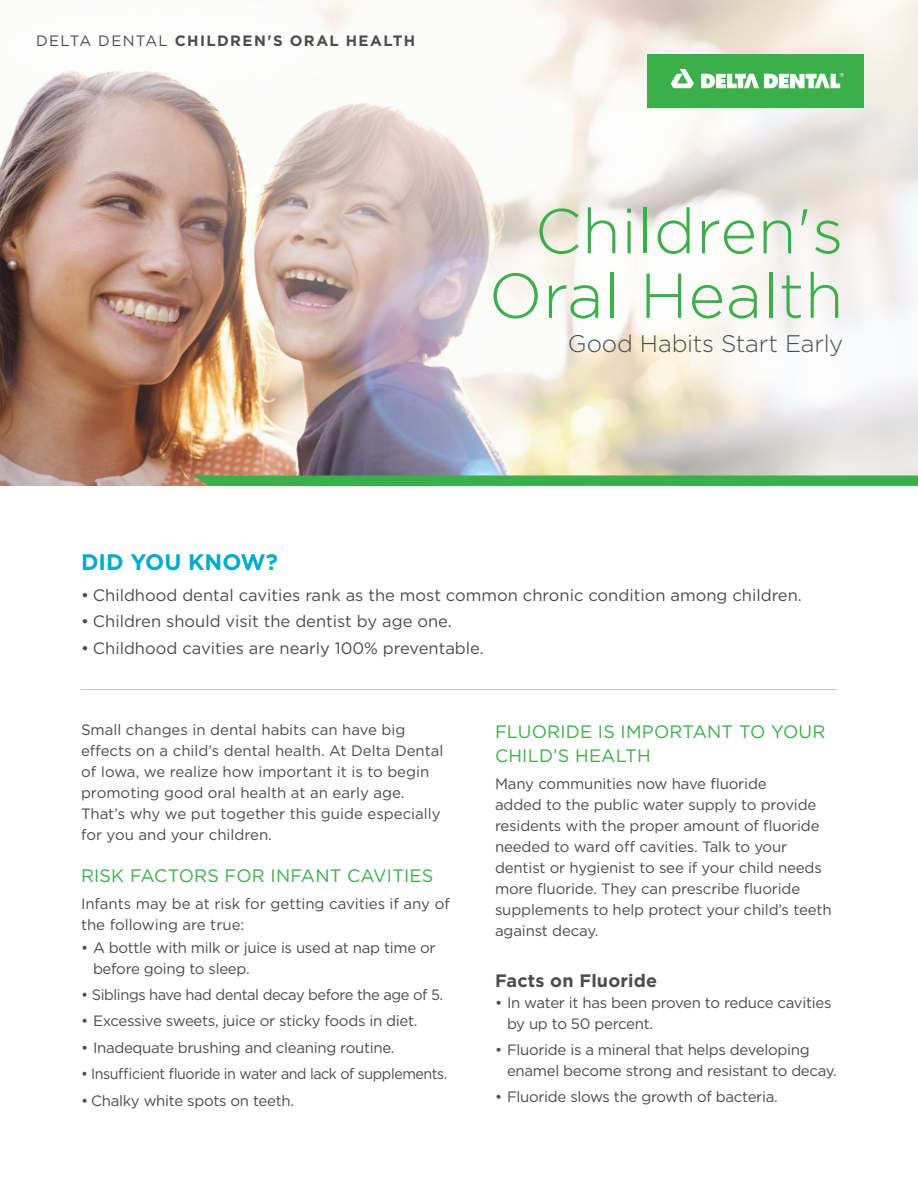
<style>
.page{position:relative;width:918px;height:1188px;background:#fff}
.page>*{position:absolute;margin:0;border:0;box-sizing:border-box;transform-origin:0 0}
.t1{font:300 63px/64.5px "Gotham";letter-spacing:.01em;color:#3baf49;text-align:right}
.t2{font:300 24px "Gotham";letter-spacing:-.005em;color:#4b4c4d}
.t3{font:700 22.5px "Gotham";color:#00abc8}
.t4{font:18px/24px "Gotham";letter-spacing:.01em;color:#3baf49}
.t5{font:700 18px "Gotham";letter-spacing:.01em;color:#4b4c4d}
.t6{font:16.5px "Gotham";color:#4b4c4d}
.t7{font:15px/21px "Gotham";letter-spacing:-.02em;color:#4b4c4d}
.t8{font:15px/21px "Gotham";color:#4b4c4d}
.t9{font:15px "Gotham";letter-spacing:-.02em;color:#4b4c4d;scale:.95 1}
.t10{font:700 15px "Gotham";letter-spacing:.095em;color:#4b4c4d}
.s1{font-weight:400}
</style>
<div class="page">
<img style="left:0;top:108px;width:101px;height:378px">
<img style="left:101px;top:0;width:817px;height:486px">
<hr style="left:81px;top:689px;width:756px;height:1px;background:#c7c8ca">
<div style="left:647px;top:54px;width:217px;height:54px;background:#3baf49"></div>
<svg style="left:671px;top:69px;width:23px;height:19px"></svg>
<svg style="left:701px;top:73px;width:143px;height:16px"></svg>
<svg style="left:23px;top:0;width:367px;height:108px"></svg>
<svg style="left:194px;top:475px;width:724px;height:11px"></svg>
<p class="t10" style="left:36px;top:30px;width:380px"><span class="s1">DELTA DENTAL</span> CHILDREN'S ORAL HEALTH</p>
<h3 class="t3" style="left:81px;top:548px;width:199px">DID YOU KNOW?</h3>
<h1 class="t1" style="left:489px;top:198px;width:356px">Children's<br>Oral Health</h1>
<h2 class="t2" style="left:568px;top:331px;width:277px">Good Habits Start Early</h2>
<p class="t6" style="left:81px;top:585px;width:722px">• Childhood dental cavities rank as the most common chronic condition among children.</p>
<p class="t6" style="left:81px;top:611px;width:372px">• Children should visit the dentist by age one.</p>
<p class="t6" style="left:81px;top:637px;width:404px">• Childhood cavities are nearly 100% preventable.</p>
<p class="t8" style="left:81px;top:719px;width:364px">Small changes in dental habits can have big effects on a child’s dental health. At Delta Dental of Iowa, we realize how important it is to begin promoting good oral health at an early age.<br>That’s why we put together this guide especially for you and your children.</p>
<p class="t4" style="left:81px;top:863px;width:354px">RISK FACTORS FOR INFANT CAVITIES</p>
<p class="t8" style="left:81px;top:893px;width:370px">Infants may be at risk for getting cavities if any of the following are true:</p>
<p class="t7" style="left:93px;top:937px;width:344px;text-indent:-12px">• A bottle with milk or juice is used at nap time or before going to sleep.</p>
<p class="t7" style="left:81px;top:984px;width:364px">• Siblings have had dental decay before the age of 5.</p>
<p class="t7" style="left:81px;top:1010px;width:338px">• Excessive sweets, juice or sticky foods in diet.</p>
<p class="t7" style="left:81px;top:1037px;width:315px">• Inadequate brushing and cleaning routine.</p>
<p class="t9" style="left:81px;top:1064px;width:387px">• Insufficient fluoride in water and lack of supplements.</p>
<p class="t7" style="left:81px;top:1090px;width:215px">• Chalky white spots on teeth.</p>
<p class="t4" style="left:495px;top:719px;width:332px">FLUORIDE IS IMPORTANT TO YOUR<br>CHILD’S HEALTH</p>
<p class="t7" style="left:495px;top:772px;width:338px">Many communities now have fluoride<br>added to the public water supply to provide residents with the proper amount of fluoride needed to ward off cavities. Talk to your dentist or hygienist to see if your child needs more fluoride. They can prescribe fluoride supplements to help protect your child’s teeth against decay.</p>
<p class="t5" style="left:495px;top:968px;width:164px">Facts on Fluoride</p>
<p class="t7" style="left:507px;top:991px;width:326px;text-indent:-12px">• In water it has been proven to reduce cavities by up to 50 percent.</p>
<p class="t7" style="left:507px;top:1039px;width:331px;text-indent:-12px">• Fluoride is a mineral that helps developing enamel become strong and resistant to decay.</p>
<p class="t7" style="left:495px;top:1086px;width:284px">• Fluoride slows the growth of bacteria.</p>
</div>
